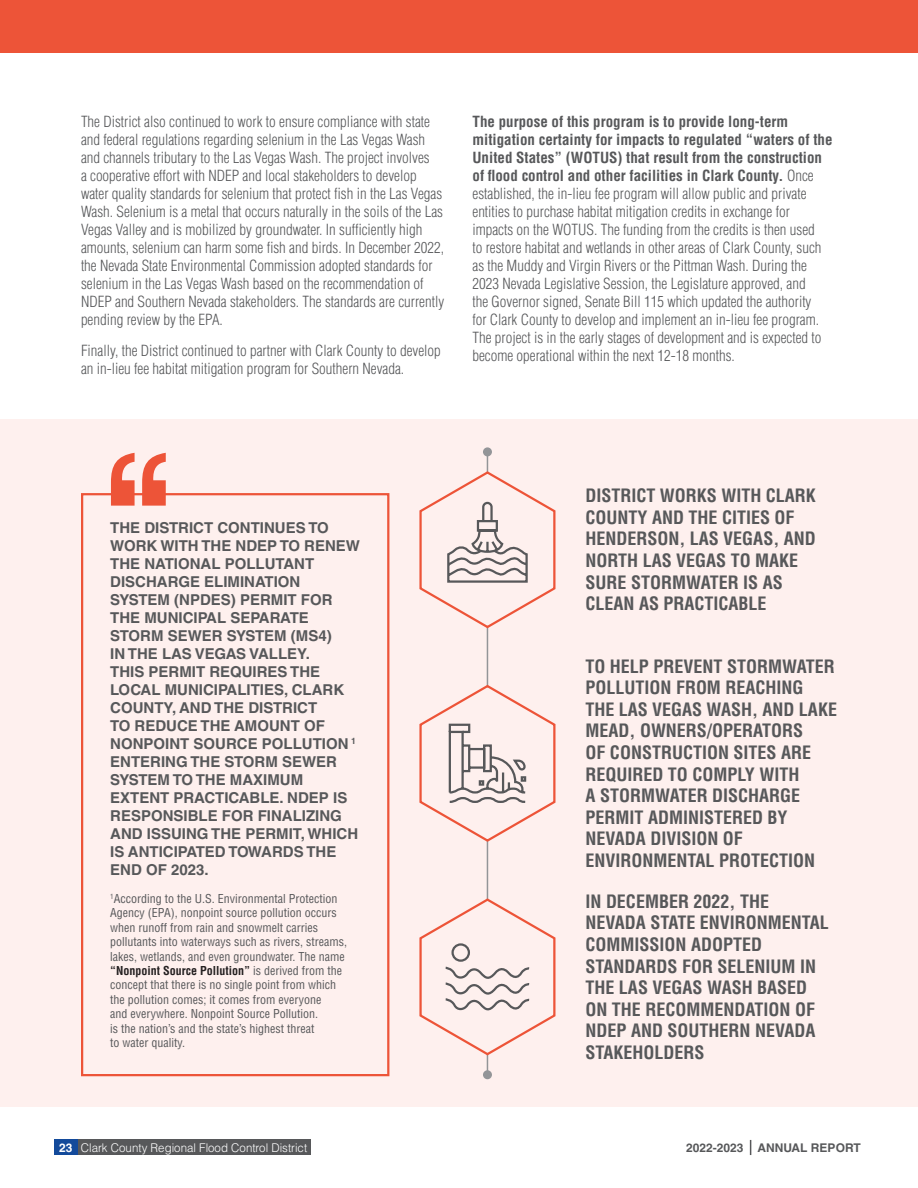
<style>
.page{position:relative;width:918px;height:1188px;background:#fff}
.page>*{position:absolute;margin:0;border:0;box-sizing:border-box;transform-origin:0 0}
.t1{font:700 condensed 195px "Helvetica LT Std";color:#ed5438}
.t2{font:700 condensed 18px/21.6px "Helvetica LT Std";color:#57585a}
.t3{font:300 condensed 15px/18px "Helvetica LT Std";color:#57585a}
.t4{font:700 15px/18px "Helvetica LT Std";color:#57585a}
.t5{font:condensed 12px/14.4px "Helvetica LT Std";color:#57585a}
.t6{font:300 12px "Helvetica LT Std";color:#fff;scale:.96 1}
.t7{font:700 12px "Helvetica LT Std";color:#57585a}
.s1{font-weight:700}
.s2{font-weight:700;color:#231f20}
</style>
<div class="page">
<div style="left:0;top:420px;width:918px;height:687px;background:#fef0ee"></div>
<div style="left:0;top:0;width:918px;height:53px;background:#ed5438"></div>
<div style="left:81px;top:493px;width:308px;height:583px;border:2px solid #ed5438"></div>
<hr style="left:487px;top:452px;width:1px;height:623px;background:#939598">
<div style="left:483px;top:447px;width:9px;height:9px;background:#939598;border-radius:50%"></div>
<div style="left:483px;top:1070px;width:9px;height:9px;background:#939598;border-radius:50%"></div>
<svg style="left:419px;top:683px;width:137px;height:160px"></svg>
<svg style="left:419px;top:470px;width:137px;height:160px"></svg>
<svg style="left:419px;top:897px;width:137px;height:160px"></svg>
<div style="left:54px;top:1140px;width:24px;height:15px;background:#134a9b"></div>
<div style="left:78px;top:1140px;width:233px;height:15px;background:#57585a"></div>
<svg style="left:750px;top:1140px;width:1px;height:15px"></svg>
<p class="t3" style="left:81px;top:112px;width:365px">The District also continued to work to ensure compliance with state and federal regulations regarding selenium in the Las Vegas Wash and channels tributary to the Las Vegas Wash. The project involves<br>a cooperative effort with NDEP and local stakeholders to develop water quality standards for selenium that protect fish in the Las Vegas Wash. Selenium is a metal that occurs naturally in the soils of the Las Vegas Valley and is mobilized by groundwater. In sufficiently high amounts, selenium can harm some fish and birds. In December 2022, the Nevada State Environmental Commission adopted standards for selenium in the Las Vegas Wash based on the recommendation of NDEP and Southern Nevada stakeholders. The standards are currently pending review by the EPA.</p>
<p class="t3" style="left:81px;top:342px;width:361px">Finally, the District continued to partner with Clark County to develop an in-lieu fee habitat mitigation program for Southern Nevada.</p>
<p class="t3" style="left:472px;top:112px;width:362px"><span class="s1">The purpose of this program is to provide long-term mitigation certainty for impacts to regulated “waters of the United States” (WOTUS) that result from the construction of flood control and other facilities in Clark County.</span> Once established, the in-lieu fee program will allow public and private entities to purchase habitat mitigation credits in exchange for impacts on the WOTUS. The funding from the credits is then used<br>to restore habitat and wetlands in other areas of Clark County, such as the Muddy and Virgin Rivers or the Pittman Wash. During the 2023 Nevada Legislative Session, the Legislature approved, and<br>the Governor signed, Senate Bill 115 which updated the authority<br>for Clark County to develop and implement an in-lieu fee program.<br>The project is in the early stages of development and is expected to become operational within the next 12-18 months.</p>
<h1 class="t1" style="left:96px;top:409px;width:87px">‘‘</h1>
<p class="t4" style="left:110px;top:519px;width:251px">THE DISTRICT CONTINUES TO<br>WORK WITH THE NDEP TO RENEW<br>THE NATIONAL POLLUTANT<br>DISCHARGE ELIMINATION<br>SYSTEM (NPDES) PERMIT FOR<br>THE MUNICIPAL SEPARATE<br>STORM SEWER SYSTEM (MS4)<br>IN THE LAS VEGAS VALLEY.<br>THIS PERMIT REQUIRES THE<br>LOCAL MUNICIPALITIES, CLARK<br>COUNTY, AND THE DISTRICT<br>TO REDUCE THE AMOUNT OF<br>NONPOINT SOURCE POLLUTION <sup>1<br></sup>ENTERING THE STORM SEWER<br>SYSTEM TO THE MAXIMUM<br>EXTENT PRACTICABLE. NDEP IS<br>RESPONSIBLE FOR FINALIZING<br>AND ISSUING THE PERMIT, WHICH<br>IS ANTICIPATED TOWARDS THE<br>END OF 2023.</p>
<p class="t5" style="left:110px;top:891px;width:238px"><sup>1</sup>According to the U.S. Environmental Protection Agency (EPA), nonpoint source pollution occurs when runoff from rain and snowmelt carries pollutants into waterways such as rivers, streams, lakes, wetlands, and even groundwater. The name <span class="s2">“Nonpoint Source Pollution”</span> is derived from the concept that there is no single point from which the pollution comes; it comes from everyone<br>and everywhere. Nonpoint Source Pollution.<br>is the nation’s and the state’s highest threat<br>to water quality.</p>
<p class="t2" style="left:585px;top:485px;width:232px">DISTRICT WORKS WITH CLARK<br>COUNTY AND THE CITIES OF<br>HENDERSON, LAS VEGAS, AND<br>NORTH LAS VEGAS TO MAKE<br>SURE STORMWATER IS AS<br>CLEAN AS PRACTICABLE</p>
<p class="t2" style="left:585px;top:655px;width:253px">TO HELP PREVENT STORMWATER<br>POLLUTION FROM REACHING<br>THE LAS VEGAS WASH, AND LAKE<br>MEAD, OWNERS/OPERATORS<br>OF CONSTRUCTION SITES ARE<br>REQUIRED TO COMPLY WITH<br>A STORMWATER DISCHARGE<br>PERMIT ADMINISTERED BY<br>NEVADA DIVISION OF<br>ENVIRONMENTAL PROTECTION</p>
<p class="t2" style="left:585px;top:890px;width:245px">IN DECEMBER 2022, THE<br>NEVADA STATE ENVIRONMENTAL<br>COMMISSION ADOPTED<br>STANDARDS FOR SELENIUM IN<br>THE LAS VEGAS WASH BASED<br>ON THE RECOMMENDATION OF<br>NDEP AND SOUTHERN NEVADA<br>STAKEHOLDERS</p>
<p class="t6" style="left:59px;top:1140px;width:260px"><span class="s1">23</span> Clark County Regional Flood Control District</p>
<p class="t7" style="left:686px;top:1140px;width:176px">2022-2023 ANNUAL REPORT</p>
</div>
